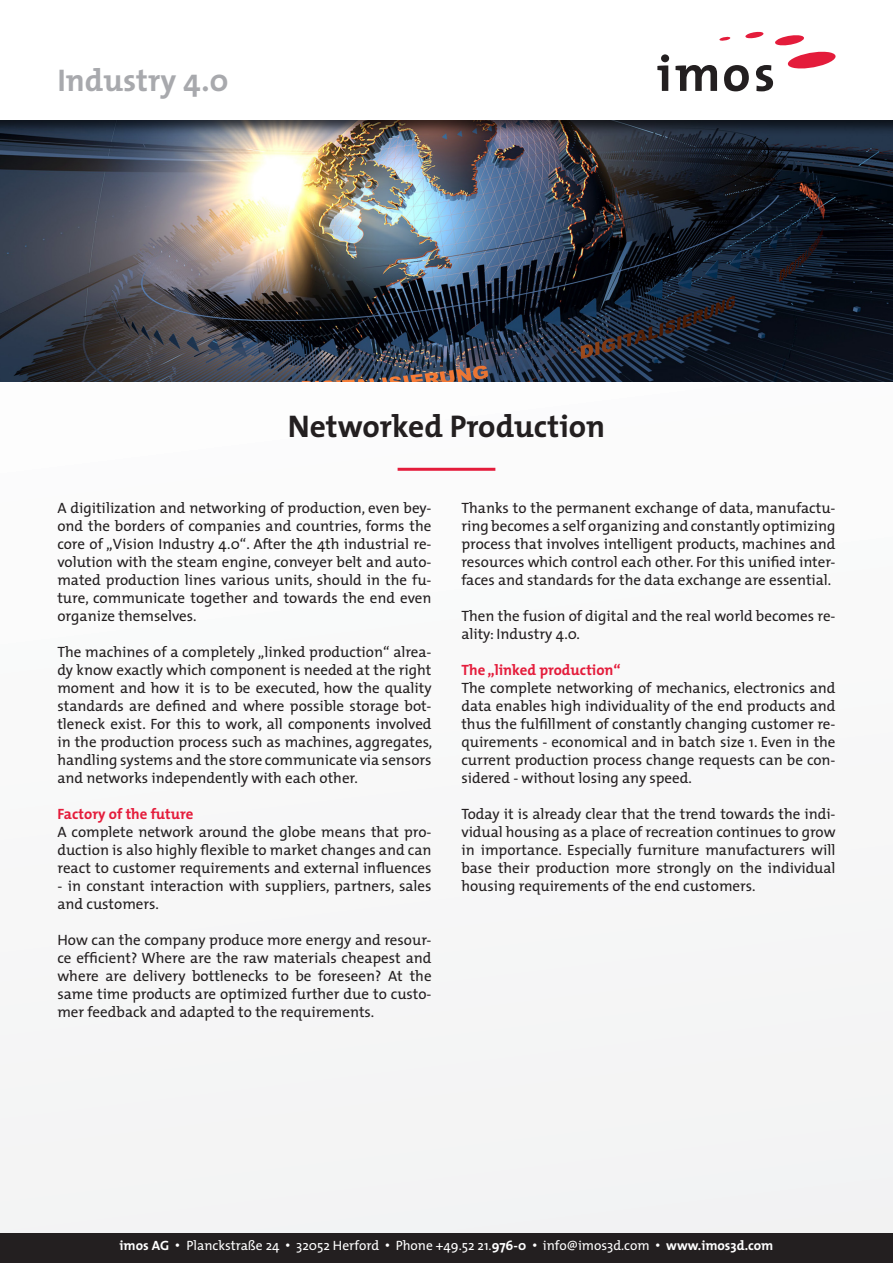
<style>
.page{position:relative;width:893px;height:1263px;background:#fff}
.page>*{position:absolute;margin:0;border:0;box-sizing:border-box;transform-origin:0 0}
.t1{font:700 31.5px "The Mix";color:#231f20}
.t2{font:700 31.5px "The Mix";color:#a8a9ad}
.t3{font:15px/18px "The Mix";color:#231f20;text-align:justify}
.t4{font:700 15px "The Mix";color:#e41c3b}
.t5{font:13.5px "The Mix";color:#fff}
.s1{font-weight:700}
.s2{font-family:"Arial"}
</style>
<div class="page">
<div style="left:0;top:127px;width:893px;height:1136px;background:#f7f7f8"></div>
<div style="left:0;top:119px;width:893px;height:265px;background:#231f20;opacity:.75"></div>
<svg style="left:657px;top:54px;width:12px;height:37px"></svg>
<svg style="left:675px;top:31px;width:161px;height:60px"></svg>
<hr style="left:398px;top:468px;width:97px;height:3px;background:#e41c3b">
<div style="left:0;top:1233px;width:893px;height:30px;background:#231f20"></div>
<p class="t2" style="left:57px;top:54px;width:173px">Industry 4.0</p>
<p class="t1" style="left:288px;top:400px;width:319px">Networked Production</p>
<p class="t3" style="left:57px;top:498px;width:376px">A digitilization and networking of production, even bey&shy;ond the borders of companies and countries, forms the core of „Vision Industry 4.0“. After the 4th industrial re&shy;volution with the steam engine, conveyer belt and auto&shy;mated production lines various units, should in the fu&shy;ture, communicate together and towards the end even organize themselves.</p>
<p class="t3" style="left:57px;top:642px;width:376px">The machines of a completely „linked production“ alrea&shy;dy know exactly which component is needed at the right moment and how it is to be executed, how the quality standards are defined and where possible storage bot&shy;tleneck exist. For this to work, all components involved in the production process such as machines, aggregates, handling systems and the store communicate via sensors and networks independently with each other.</p>
<p class="t4" style="left:57px;top:801px;width:138px">Factory of the future</p>
<p class="t3" style="left:57px;top:822px;width:376px">A complete network around the globe means that pro&shy;duction is also highly flexible to market changes and can react to customer requirements and external influences</p>
<p class="t3" style="left:57px;top:876px;width:376px">- in constant interaction with suppliers, partners, sales and customers.</p>
<p class="t3" style="left:57px;top:930px;width:376px">How can the company produce more energy and resour&shy;ce efficient? Where are the raw materials cheapest and where are delivery bottlenecks to be foreseen? At the same time products are optimized further due to custo&shy;mer feedback and adapted to the requirements.</p>
<p class="t3" style="left:461px;top:498px;width:376px">Thanks to the permanent exchange of data, manufactu&shy;ring becomes a self organizing and constantly optimizing process that involves intelligent products, machines and resources which control each other. For this unified inter&shy;faces and standards for the data exchange are essential.</p>
<p class="t3" style="left:461px;top:606px;width:376px">Then the fusion of digital and the real world becomes re&shy;ality: Industry 4.0.</p>
<p class="t4" style="left:461px;top:657px;width:161px">The „linked production“</p>
<p class="t3" style="left:461px;top:678px;width:376px">The complete networking of mechanics, electronics and data enables high individuality of the end products and thus the fulfillment of constantly changing customer re&shy;quirements - economical and in batch size 1. Even in the current production process change requests can be con&shy;sidered - without losing any speed.</p>
<p class="t3" style="left:461px;top:804px;width:376px">Today it is already clear that the trend towards the indi&shy;vidual housing as a place of recreation continues to grow in importance. Especially furniture manufacturers will base their production more strongly on the individual housing requirements of the end customers.</p>
<p class="t5" style="left:120px;top:1235px;width:655px"><span class="s1">imos AG</span> <span class="s2">•</span> Planckstraße 24 <span class="s2">•</span> 32052 Herford <span class="s2">•</span> Phone +49.52 21.<span class="s1">976-0</span> <span class="s2">•</span> info@imos3d.com <span class="s2">•</span> <span class="s1">www.imos3d.com</span></p>
</div>
